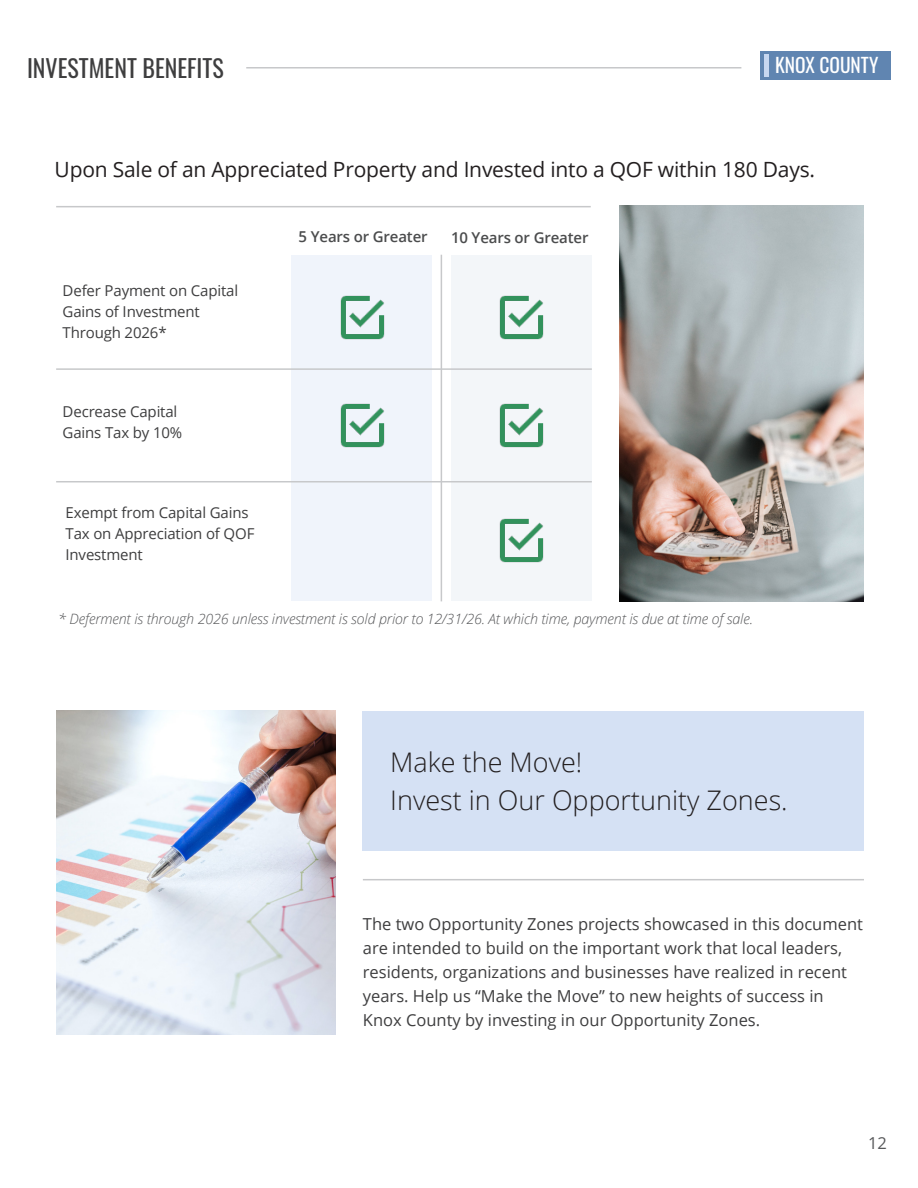
<style>
.page{position:relative;width:918px;height:1188px;background:#fff}
.page>*{position:absolute;margin:0;border:0;box-sizing:border-box;transform-origin:0 0}
.t1{font:300 27px/37.5px "Open Sans";color:#231f20}
.t2{font:24px "Oswald";color:#3e3e3f}
.t3{font:21px "Open Sans";letter-spacing:-.01em;color:#231f20}
.t4{font:19.5px "Oswald";color:#fff}
.t5{font:16.5px/24px "Open Sans";color:#3e3e3f}
.t6{font:16.5px "Open Sans";color:#57585a}
.t7{font:15px/21px "Open Sans";letter-spacing:-.01em;color:#3e3e3f}
.t8{font:600 15px "Open Sans";letter-spacing:-.01em;color:#4b4c4d}
.t9{font:italic 300 14.25px "Open Sans";letter-spacing:-.01em;color:#57585a}
</style>
<div class="page">
<div style="left:760px;top:52px;width:131px;height:28px;background:#6085b1"></div>
<div style="left:764px;top:54px;width:5px;height:23px;background:#c7d7f0"></div>
<hr style="left:246px;top:67px;width:495px;height:2px;background:#c7c8ca">
<div style="left:451px;top:255px;width:141px;height:346px;background:#f3f6f9"></div>
<div style="left:292px;top:255px;width:140px;height:346px;background:#f0f4fb"></div>
<hr style="left:441px;top:255px;width:1px;height:346px;background:#c7c8ca">
<img style="left:340px;top:295px;width:45px;height:45px">
<img style="left:340px;top:403px;width:45px;height:45px">
<img style="left:499px;top:295px;width:45px;height:45px">
<img style="left:499px;top:403px;width:45px;height:45px">
<img style="left:499px;top:518px;width:45px;height:45px">
<hr style="left:56px;top:368px;width:536px;height:2px;background:#c7c8ca">
<hr style="left:56px;top:481px;width:536px;height:1px;background:#c7c8ca">
<hr style="left:56px;top:206px;width:535px;height:1px;background:#c7c8ca">
<img style="left:619px;top:205px;width:245px;height:397px">
<div style="left:363px;top:711px;width:501px;height:139px;background:#d5e1f4"></div>
<hr style="left:363px;top:879px;width:501px;height:1px;background:#c7c8ca">
<img style="left:56px;top:711px;width:280px;height:324px">
<p class="t2" style="left:27px;top:47px;width:198px">INVESTMENT BENEFITS</p>
<p class="t4" style="left:775px;top:48px;width:105px">KNOX COUNTY</p>
<p class="t3" style="left:55px;top:155px;width:762px">Upon Sale of an Appreciated Property and Invested into a QOF within 180 Days.</p>
<p class="t7" style="left:63px;top:279px;width:177px">Defer Payment on Capital<br>Gains of Investment<br>Through 2026*</p>
<p class="t7" style="left:63px;top:401px;width:121px">Decrease Capital<br>Gains Tax by 10%</p>
<p class="t7" style="left:66px;top:502px;width:190px">Exempt from Capital Gains<br>Tax on Appreciation of QOF<br>Investment</p>
<p class="t8" style="left:299px;top:226px;width:131px">5 Years or Greater</p>
<p class="t8" style="left:451px;top:227px;width:139px">10 Years or Greater</p>
<p class="t9" style="left:58px;top:609px;width:696px">* Deferment is through 2026 unless investment is sold prior to 12/31/26. At which time, payment is due at time of sale.</p>
<p class="t1" style="left:390px;top:743px;width:399px">Make the Move!<br>Invest in Our Opportunity Zones.</p>
<p class="t5" style="left:363px;top:911px;width:502px">The two Opportunity Zones projects showcased in this document are intended to build on the important work that local leaders, residents, organizations and businesses have realized in recent years. Help us “Make the Move” to new heights of success in Knox County by investing in our Opportunity Zones.</p>
<p class="t6" style="left:868px;top:1132px;width:20px">12</p>
</div>
